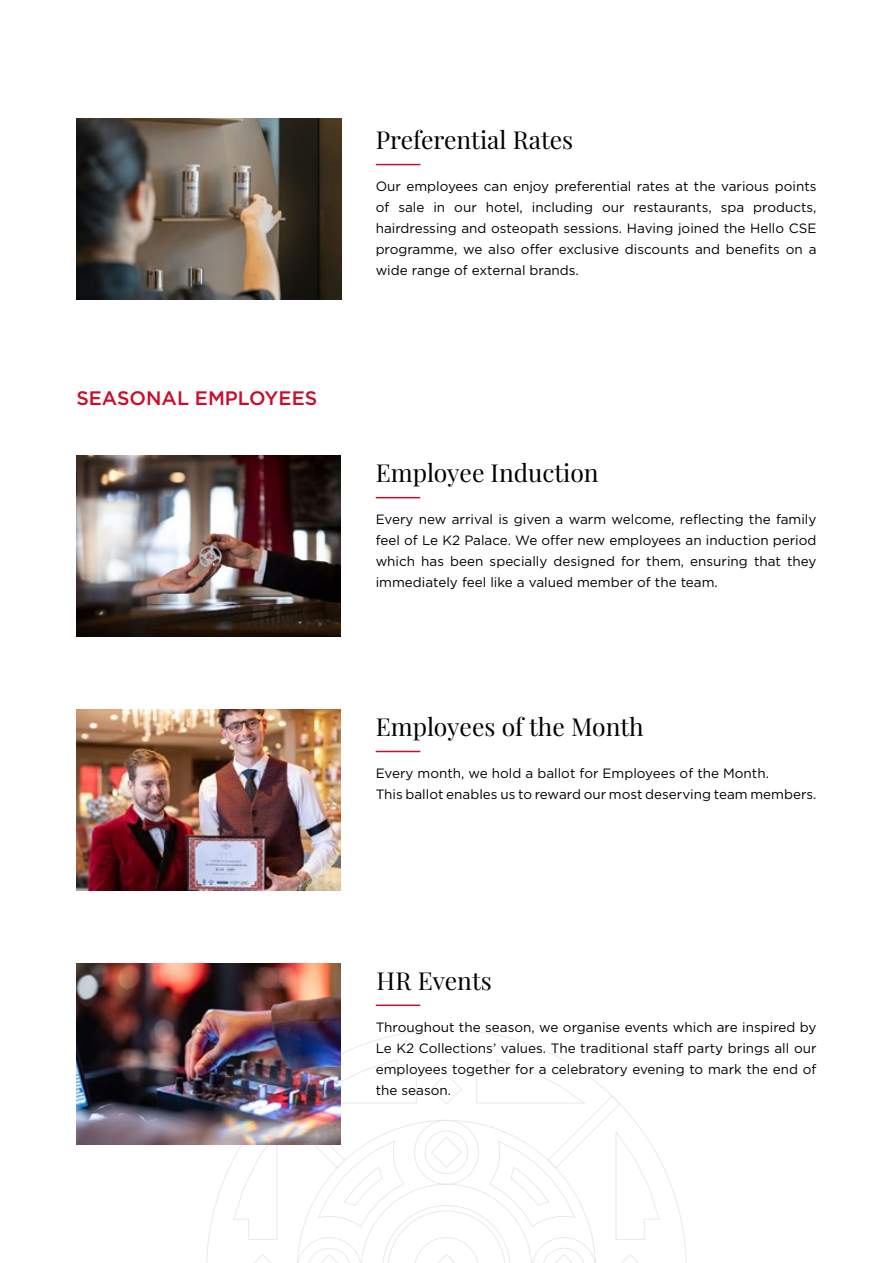
<style>
.page{position:relative;width:893px;height:1263px;background:#fff}
.page>*{position:absolute;margin:0;border:0;box-sizing:border-box;transform-origin:0 0}
.t1{font:24.75px "Playfair Display";color:#000}
.t2{font:500 19.5px "Gotham";color:#cd0c2a}
.t3{font:13.5px/21px "Gotham";color:#000;text-align:justify}
</style>
<div class="page">
<svg style="left:206px;top:1029px;width:481px;height:234px"></svg>
<img style="left:76px;top:118px;width:266px;height:182px">
<hr style="left:376px;top:164px;width:44px;height:1px;background:#cd0c2a">
<hr style="left:376px;top:751px;width:44px;height:1px;background:#cd0c2a">
<hr style="left:376px;top:1004px;width:44px;height:2px;background:#cd0c2a">
<img style="left:76px;top:709px;width:265px;height:182px">
<img style="left:76px;top:963px;width:265px;height:181px">
<hr style="left:376px;top:497px;width:44px;height:1px;background:#cd0c2a">
<img style="left:76px;top:455px;width:265px;height:182px">
<h2 class="t2" style="left:76px;top:386px;width:242px">SEASONAL EMPLOYEES</h2>
<h1 class="t1" style="left:376px;top:120px;width:199px">Preferential Rates</h1>
<p class="t3" style="left:376px;top:175px;width:442px">Our employees can enjoy preferential rates at the various points of sale in our hotel, including our restaurants, spa products, hairdressing and osteopath sessions. Having joined the Hello CSE programme, we also offer exclusive discounts and benefits on a wide range of external brands.</p>
<h1 class="t1" style="left:376px;top:454px;width:224px">Employee Induction</h1>
<p class="t3" style="left:376px;top:508px;width:442px">Every new arrival is given a warm welcome, reflecting the family feel of Le K2 Palace. We offer new employees an induction period which has been specially designed for them, ensuring that they immediately feel like a valued member of the team.</p>
<h1 class="t1" style="left:376px;top:707px;width:269px">Employees of the Month</h1>
<p class="t3" style="left:376px;top:762px;width:442px">Every month, we hold a ballot for Employees of the Month.<br>This ballot enables us to reward our most deserving team members.</p>
<h1 class="t1" style="left:376px;top:961px;width:117px">HR Events</h1>
<p class="t3" style="left:376px;top:1016px;width:442px">Throughout the season, we organise events which are inspired by Le K2 Collections’ values. The traditional staff party brings all our employees together for a celebratory evening to mark the end of the season.</p>
</div>
